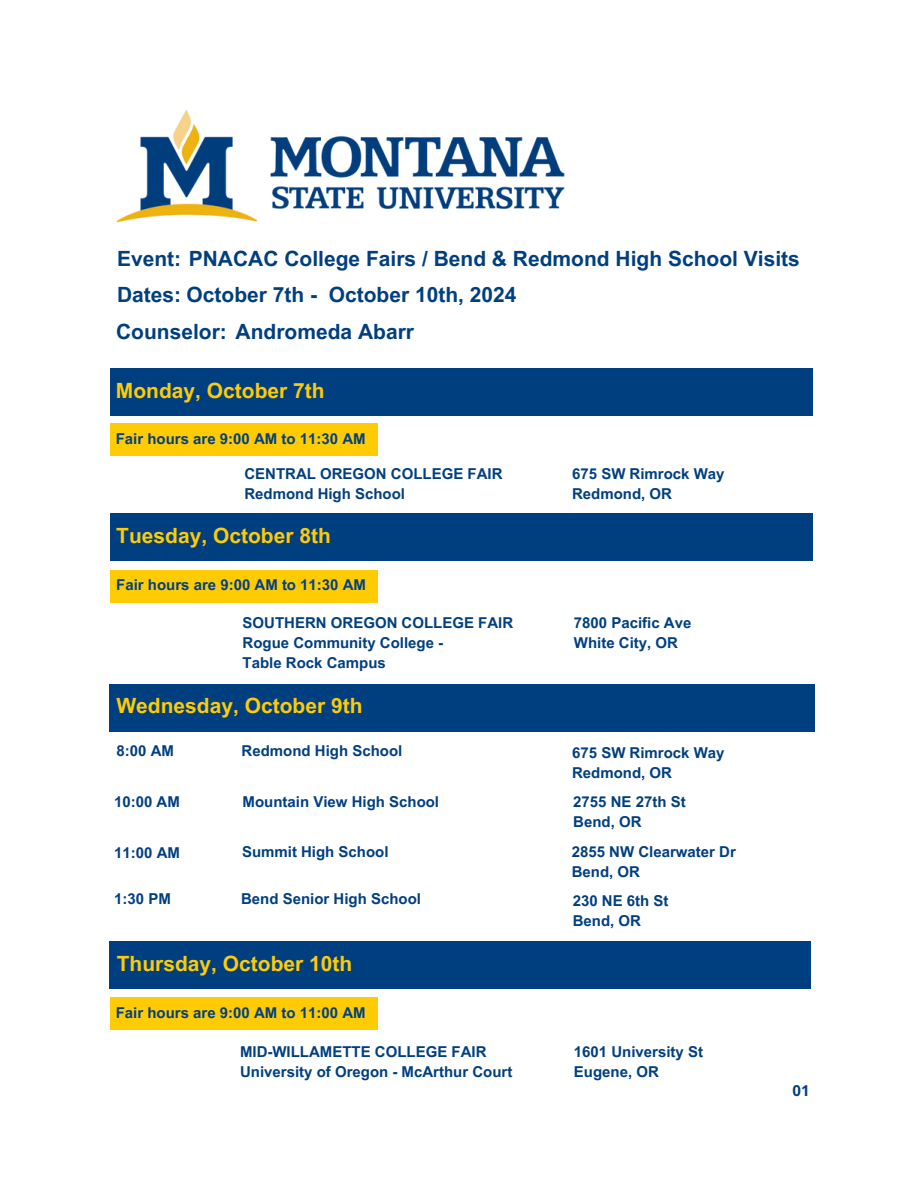
<style>
.page{position:relative;width:918px;height:1188px;background:#fff}
.page>*{position:absolute;margin:0;border:0;box-sizing:border-box;transform-origin:0 0}
.t1{font:700 21px "Arial MT Pro";color:#003f7f}
.t2{font:700 21px "Arial MT Pro";color:#ffcb05}
.t3{font:700 15px "Arial MT Pro";color:#003f7f}
.t4{font:700 15px "Open Sans";color:#003f7f}
</style>
<div class="page">
<div style="left:110px;top:368px;width:702px;height:47px;background:#003f7f"></div>
<img style="left:116px;top:109px;width:449px;height:114px">
<div style="left:110px;top:424px;width:268px;height:32px;background:#ffcb05"></div>
<div style="left:110px;top:513px;width:703px;height:48px;background:#003f7f"></div>
<div style="left:111px;top:570px;width:267px;height:32px;background:#ffcb05"></div>
<div style="left:109px;top:684px;width:706px;height:47px;background:#003f7f"></div>
<div style="left:110px;top:942px;width:701px;height:47px;background:#003f7f"></div>
<div style="left:110px;top:997px;width:268px;height:33px;background:#ffcb05"></div>
<h1 class="t1" style="left:117px;top:251px;width:684px">Event: PNACAC College Fairs / Bend &amp; Redmond High School Visits</h1>
<h1 class="t1" style="left:117px;top:287px;width:401px">Dates: October 7th - October 10th, 2024</h1>
<h1 class="t1" style="left:116px;top:324px;width:299px">Counselor: Andromeda Abarr</h1>
<h1 class="t2" style="left:116px;top:382px;width:210px">Monday, October 7th</h1>
<h1 class="t3" style="left:116px;top:433px;width:251px">Fair hours are 9:00 AM to 11:30 AM</h1>
<p class="t3" style="left:244px;top:468px;width:260px">CENTRAL OREGON COLLEGE FAIR</p>
<p class="t3" style="left:244px;top:488px;width:162px">Redmond High School</p>
<p class="t2" style="left:116px;top:528px;width:216px">Tuesday, October 8th</p>
<h1 class="t3" style="left:116px;top:579px;width:251px">Fair hours are 9:00 AM to 11:30 AM</h1>
<p class="t3" style="left:243px;top:617px;width:272px">SOUTHERN OREGON COLLEGE FAIR</p>
<p class="t3" style="left:243px;top:637px;width:202px">Rogue Community College -</p>
<p class="t3" style="left:243px;top:657px;width:145px">Table Rock Campus</p>
<h2 class="t2" style="left:117px;top:698px;width:248px">Wednesday, October 9th</h2>
<p class="t3" style="left:117px;top:745px;width:59px">8:00 AM</p>
<p class="t3" style="left:242px;top:745px;width:162px">Redmond High School</p>
<h2 class="t3" style="left:243px;top:796px;width:198px">Mountain View High School</h2>
<p class="t3" style="left:114px;top:796px;width:67px">10:00 AM</p>
<p class="t3" style="left:572px;top:468px;width:154px">675 SW Rimrock Way</p>
<p class="t3" style="left:572px;top:488px;width:101px">Redmond, OR</p>
<p class="t3" style="left:574px;top:617px;width:119px">7800 Pacific Ave</p>
<p class="t3" style="left:574px;top:637px;width:106px">White City, OR</p>
<p class="t3" style="left:572px;top:747px;width:154px">675 SW Rimrock Way</p>
<p class="t3" style="left:572px;top:767px;width:101px">Redmond, OR</p>
<p class="t3" style="left:573px;top:796px;width:114px">2755 NE 27th St</p>
<h2 class="t3" style="left:573px;top:816px;width:70px">Bend, OR</h2>
<p class="t3" style="left:114px;top:847px;width:67px">11:00 AM</p>
<p class="t3" style="left:242px;top:846px;width:148px">Summit High School</p>
<p class="t3" style="left:572px;top:846px;width:166px">2855 NW Clearwater Dr</p>
<h2 class="t3" style="left:572px;top:866px;width:70px">Bend, OR</h2>
<p class="t3" style="left:114px;top:893px;width:58px">1:30 PM</p>
<p class="t3" style="left:241px;top:893px;width:181px">Bend Senior High School</p>
<p class="t3" style="left:573px;top:895px;width:97px">230 NE 6th St</p>
<h1 class="t3" style="left:573px;top:915px;width:70px">Bend, OR</h1>
<p class="t2" style="left:117px;top:956px;width:237px">Thursday, October 10th</p>
<p class="t3" style="left:116px;top:1007px;width:251px">Fair hours are 9:00 AM to 11:00 AM</p>
<p class="t3" style="left:240px;top:1046px;width:248px">MID-WILLAMETTE COLLEGE FAIR</p>
<p class="t3" style="left:240px;top:1066px;width:274px">University of Oregon - McArthur Court</p>
<p class="t3" style="left:574px;top:1046px;width:131px">1601 University St</p>
<p class="t3" style="left:574px;top:1066px;width:86px">Eugene, OR</p>
<p class="t4" style="left:793px;top:1080px;width:19px">01</p>
</div>
